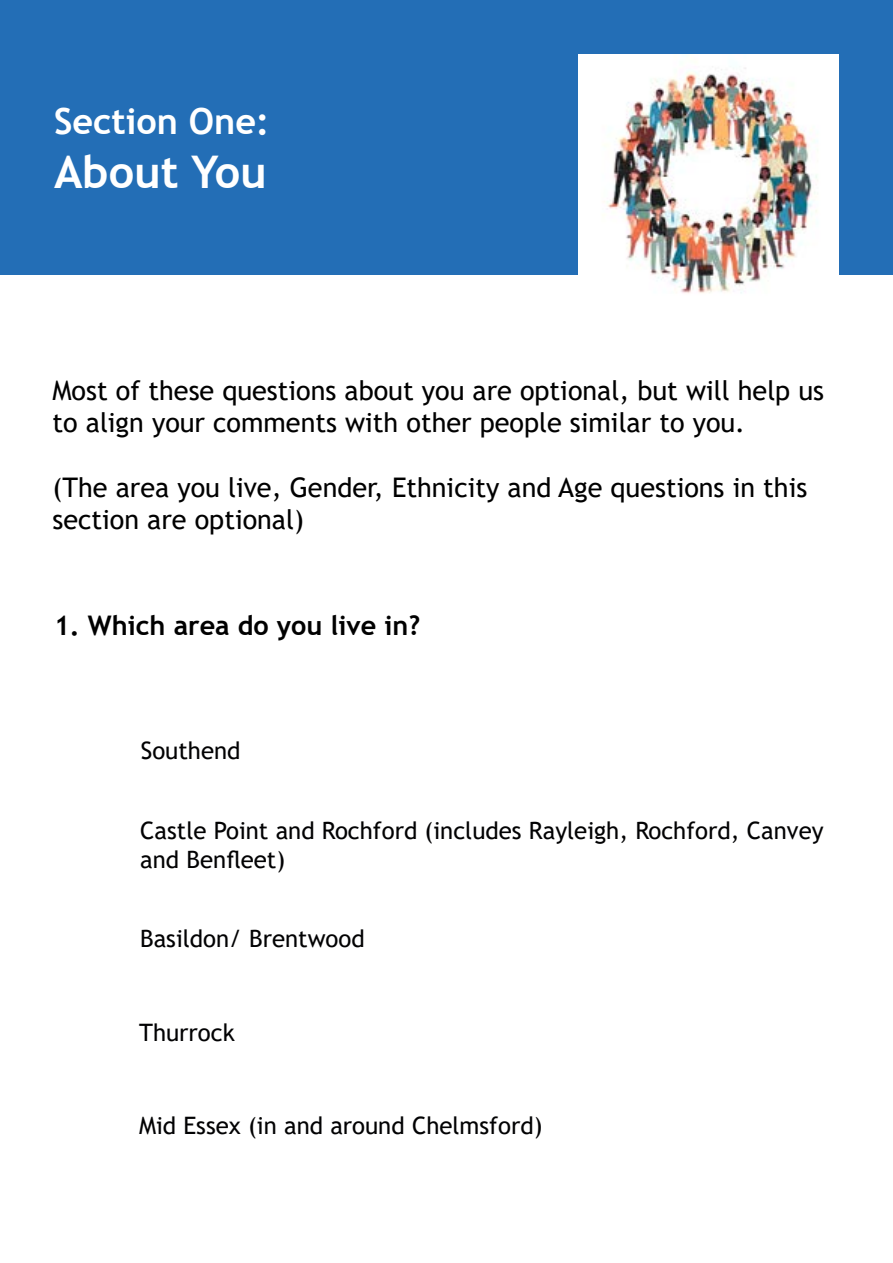
<style>
.page{position:relative;width:893px;height:1263px;background:#fff}
.page>*{position:absolute;margin:0;border:0;box-sizing:border-box;transform-origin:0 0}
.t1{font:700 45px "Trebuchet MS";color:#fff}
.t2{font:700 36px "Trebuchet MS";color:#fff}
.t3{font:27px/32.4px "Trebuchet MS";color:#000}
.t4{font:700 27px "Trebuchet MS";color:#000}
.t5{font:24px/28.8px "Trebuchet MS";color:#020203}
</style>
<div class="page">
<div style="left:0;top:0;width:893px;height:274px;background:#236eb6"></div>
<img style="left:578px;top:54px;width:261px;height:240px">
<h2 class="t2" style="left:54px;top:99px;width:217px">Section One:</h2>
<h1 class="t1" style="left:54px;top:144px;width:214px">About You</h1>
<p class="t3" style="left:52px;top:374px;width:773px">Most of these questions about you are optional, but will help us to align your comments with other people similar to you.</p>
<p class="t3" style="left:52px;top:471px;width:756px">(The area you live, Gender, Ethnicity and Age questions in this section are optional)</p>
<p class="t4" style="left:54px;top:608px;width:368px">1. Which area do you live in?</p>
<p class="t5" style="left:141px;top:736px;width:101px">Southend</p>
<p class="t5" style="left:140px;top:816px;width:685px">Castle Point and Rochford (includes Rayleigh, Rochford, Canvey and Benfleet)</p>
<p class="t5" style="left:140px;top:924px;width:226px">Basildon/ Brentwood</p>
<p class="t5" style="left:139px;top:1017px;width:97px">Thurrock</p>
<p class="t5" style="left:139px;top:1111px;width:405px">Mid Essex (in and around Chelmsford)</p>
</div>
